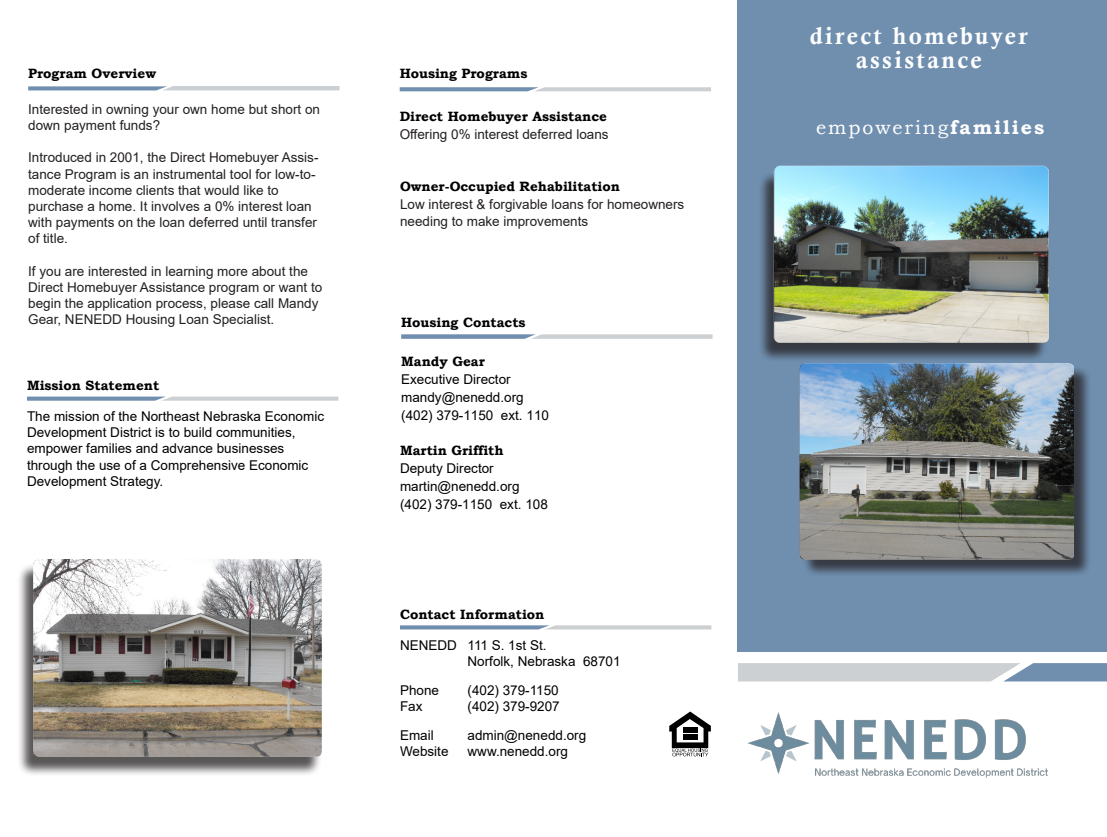
<style>
.page{position:relative;width:1107px;height:837px;background:#fff}
.page>*{position:absolute;margin:0;border:0;box-sizing:border-box;transform-origin:0 0}
.t1{font:24px/24px "Calis MT Bol";letter-spacing:.1em;color:#fff;text-align:center}
.t2{font:19.5px "Bookman Old Style";letter-spacing:.1em;color:#fff}
.t3{font:13.5px/16.2px "Arial";color:#231f20}
.A_9pt_Janson_Italic{font:13.5px/18px "Arial";color:#000001}
.A_9pt_Janson_Italic-2{font:700 13.5px "Bookman Old Style";color:#000001}
.s1{font-family:"Bookman Old Style";font-weight:700}
.s2{font-weight:700}
</style>
<div class="page">
<div style="left:738px;top:0;width:369px;height:652px;background:#708faf"></div>
<div style="left:758px;top:171px;width:290px;height:192px;background:#231f20;opacity:.75"></div>
<img style="left:772px;top:165px;width:277px;height:183px">
<div style="left:802px;top:365px;width:291px;height:213px;background:#231f20;opacity:.75"></div>
<img style="left:768px;top:361px;width:306px;height:217px">
<img style="left:19px;top:559px;width:303px;height:216px">
<svg style="left:400px;top:87px;width:311px;height:4px"></svg>
<svg style="left:28px;top:86px;width:312px;height:4px"></svg>
<svg style="left:27px;top:397px;width:311px;height:4px"></svg>
<svg style="left:669px;top:712px;width:42px;height:44px"></svg>
<div style="left:683px;top:727px;width:14px;height:6px;background:#000"></div>
<div style="left:683px;top:734px;width:14px;height:6px;background:#000"></div>
<svg style="left:400px;top:625px;width:311px;height:4px"></svg>
<svg style="left:401px;top:334px;width:312px;height:5px;background:#b0bdca"></svg>
<img style="left:748px;top:712px;width:300px;height:66px">
<svg style="left:738px;top:663px;width:369px;height:18px;background:#b8c2cb"></svg>
<p class="A_9pt_Janson_Italic-2" style="left:28px;top:63px;width:129px">Program Overview</p>
<p class="t3" style="left:28px;top:101px;width:293px">Interested in owning your own home but short on down payment funds?</p>
<p class="t3" style="left:28px;top:149px;width:292px">Introduced in 2001, the Direct Homebuyer Assis&shy;tance Program is an instrumental tool for low-to&shy;moderate income clients that would like to</p>
<p class="t3" style="left:28px;top:198px;width:285px">purchase a home. It involves a 0% interest loan</p>
<p class="t3" style="left:28px;top:214px;width:290px">with payments on the loan deferred until transfer</p>
<p class="t3" style="left:28px;top:230px;width:41px">of title.</p>
<p class="t3" style="left:28px;top:263px;width:296px">If you are interested in learning more about the<br>Direct Homebuyer Assistance program or want to</p>
<p class="t3" style="left:28px;top:295px;width:292px">begin the application process, please call Mandy<br>Gear, NENEDD Housing Loan Specialist.</p>
<p class="A_9pt_Janson_Italic-2" style="left:27px;top:376px;width:134px">Mission Statement</p>
<p class="A_9pt_Janson_Italic" style="left:27px;top:407px;width:299px">The mission of the Northeast Nebraska Economic</p>
<p class="A_9pt_Janson_Italic" style="left:27px;top:423px;width:270px">Development District is to build communities,</p>
<p class="A_9pt_Janson_Italic" style="left:27px;top:440px;width:259px">empower families and advance businesses</p>
<p class="A_9pt_Janson_Italic" style="left:27px;top:456px;width:283px">through the use of a Comprehensive Economic</p>
<p class="A_9pt_Janson_Italic" style="left:27px;top:472px;width:138px">Development Strategy.</p>
<p class="A_9pt_Janson_Italic-2" style="left:400px;top:63px;width:129px">Housing Programs</p>
<p class="A_9pt_Janson_Italic-2" style="left:400px;top:106px;width:209px">Direct Homebuyer Assistance</p>
<p class="t3" style="left:400px;top:126px;width:211px">Offering 0% interest deferred loans</p>
<p class="A_9pt_Janson_Italic-2" style="left:400px;top:177px;width:222px">Owner-Occupied Rehabilitation</p>
<p class="t3" style="left:400px;top:197px;width:286px">Low interest &amp; forgivable loans for homeowners needing to make improvements</p>
<p class="A_9pt_Janson_Italic-2" style="left:401px;top:312px;width:126px">Housing Contacts</p>
<p class="A_9pt_Janson_Italic" style="left:401px;top:352px;width:149px"><span class="s1">Mandy Gear<br></span>Executive Director mandy@nenedd.org (402) 379-1150 ext. 110</p>
<p class="A_9pt_Janson_Italic" style="left:400px;top:441px;width:149px"><span class="s1">Martin Griffith<br></span>Deputy Director martin@nenedd.org (402) 379-1150 ext. 108</p>
<p class="A_9pt_Janson_Italic-2" style="left:400px;top:605px;width:146px">Contact Information</p>
<p class="A_9pt_Janson_Italic" style="left:400px;top:636px;width:148px">NENEDD 111 S. 1st St.</p>
<p class="A_9pt_Janson_Italic" style="left:468px;top:652px;width:155px">Norfolk, Nebraska 68701</p>
<p class="A_9pt_Janson_Italic" style="left:400px;top:681px;width:41px">Phone</p>
<p class="A_9pt_Janson_Italic" style="left:468px;top:681px;width:93px">(402) 379-1150</p>
<p class="A_9pt_Janson_Italic" style="left:400px;top:697px;width:24px">Fax</p>
<p class="A_9pt_Janson_Italic" style="left:468px;top:697px;width:94px">(402) 379-9207</p>
<p class="A_9pt_Janson_Italic" style="left:400px;top:726px;width:35px">Email</p>
<p class="A_9pt_Janson_Italic" style="left:468px;top:726px;width:120px">admin@nenedd.org</p>
<p class="A_9pt_Janson_Italic" style="left:400px;top:742px;width:50px">Website</p>
<p class="A_9pt_Janson_Italic" style="left:468px;top:742px;width:102px">www.nenedd.org</p>
<p class="t1" style="left:810px;top:24px;width:219px">direct homebuyer assistance</p>
<p class="t2" style="left:816px;top:115px;width:230px">empowering<span class="s2">families</span></p>
</div>
